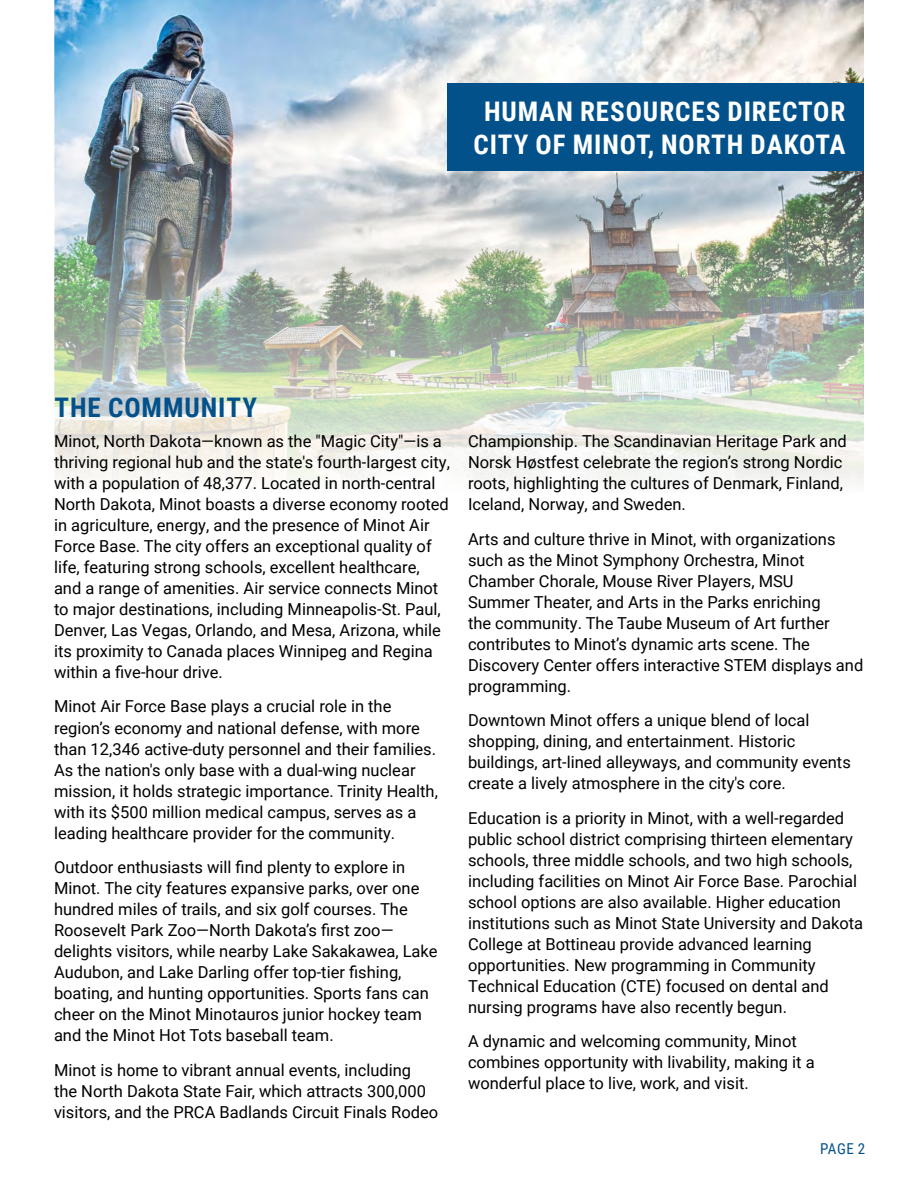
<style>
.page{position:relative;width:918px;height:1188px;background:#fff}
.page>*{position:absolute;margin:0;border:0;box-sizing:border-box;transform-origin:0 0}
.t1{font:700 27px/33px "Roboto Condensed";letter-spacing:.035em;color:#fff;text-align:center}
.t2{font:700 27px "Roboto Condensed";letter-spacing:.035em;color:#02518a}
.t3{font:16.5px/21px "Roboto";color:#000}
.t4{font:15px "Roboto Condensed";color:#02518a}
</style>
<div class="page">
<img style="left:54px;top:0;width:810px;height:481px">
<div style="left:447px;top:83px;width:417px;height:88px;background:#02518a"></div>
<h1 class="t1" style="left:473px;top:94px;width:374px">HUMAN RESOURCES DIRECTOR<br>CITY OF MINOT, NORTH DAKOTA</h1>
<h1 class="t2" style="left:54px;top:389px;width:204px">THE COMMUNITY</h1>
<p class="t3" style="left:54px;top:430px;width:398px">Minot, North Dakota—known as the "Magic City"—is a thriving regional hub and the state's fourth-largest city, with a population of 48,377. Located in north-central North Dakota, Minot boasts a diverse economy rooted in agriculture, energy, and the presence of Minot Air Force Base. The city offers an exceptional quality of life, featuring strong schools, excellent healthcare, and a range of amenities. Air service connects Minot to major destinations, including Minneapolis-St. Paul, Denver, Las Vegas, Orlando, and Mesa, Arizona, while its proximity to Canada places Winnipeg and Regina within a five-hour drive.</p>
<p class="t3" style="left:54px;top:696px;width:385px">Minot Air Force Base plays a crucial role in the region’s economy and national defense, with more than 12,346 active-duty personnel and their families.<br>As the nation's only base with a dual-wing nuclear mission, it holds strategic importance. Trinity Health, with its $500 million medical campus, serves as a leading healthcare provider for the community.</p>
<p class="t3" style="left:54px;top:856px;width:385px">Outdoor enthusiasts will find plenty to explore in Minot. The city features expansive parks, over one hundred miles of trails, and six golf courses. The Roosevelt Park Zoo—North Dakota’s first zoo— delights visitors, while nearby Lake Sakakawea, Lake Audubon, and Lake Darling offer top-tier fishing, boating, and hunting opportunities. Sports fans can cheer on the Minot Minotauros junior hockey team and the Minot Hot Tots baseball team.</p>
<p class="t3" style="left:54px;top:1059px;width:386px">Minot is home to vibrant annual events, including the North Dakota State Fair, which attracts 300,000 visitors, and the PRCA Badlands Circuit Finals Rodeo</p>
<p class="t3" style="left:468px;top:430px;width:380px">Championship. The Scandinavian Heritage Park and Norsk Høstfest celebrate the region’s strong Nordic roots, highlighting the cultures of Denmark, Finland, Iceland, Norway, and Sweden.</p>
<p class="t3" style="left:468px;top:528px;width:397px">Arts and culture thrive in Minot, with organizations such as the Minot Symphony Orchestra, Minot Chamber Chorale, Mouse River Players, MSU<br>Summer Theater, and Arts in the Parks enriching<br>the community. The Taube Museum of Art further contributes to Minot’s dynamic arts scene. The Discovery Center offers interactive STEM displays and programming.</p>
<p class="t3" style="left:468px;top:709px;width:384px">Downtown Minot offers a unique blend of local shopping, dining, and entertainment. Historic buildings, art-lined alleyways, and community events create a lively atmosphere in the city's core.</p>
<p class="t3" style="left:468px;top:807px;width:397px">Education is a priority in Minot, with a well-regarded public school district comprising thirteen elementary schools, three middle schools, and two high schools, including facilities on Minot Air Force Base. Parochial school options are also available. Higher education institutions such as Minot State University and Dakota College at Bottineau provide advanced learning opportunities. New programming in Community Technical Education (CTE) focused on dental and nursing programs have also recently begun.</p>
<p class="t3" style="left:468px;top:1030px;width:348px">A dynamic and welcoming community, Minot combines opportunity with livability, making it a wonderful place to live, work, and visit.</p>
<p class="t4" style="left:820px;top:1138px;width:46px">PAGE 2</p>
</div>
